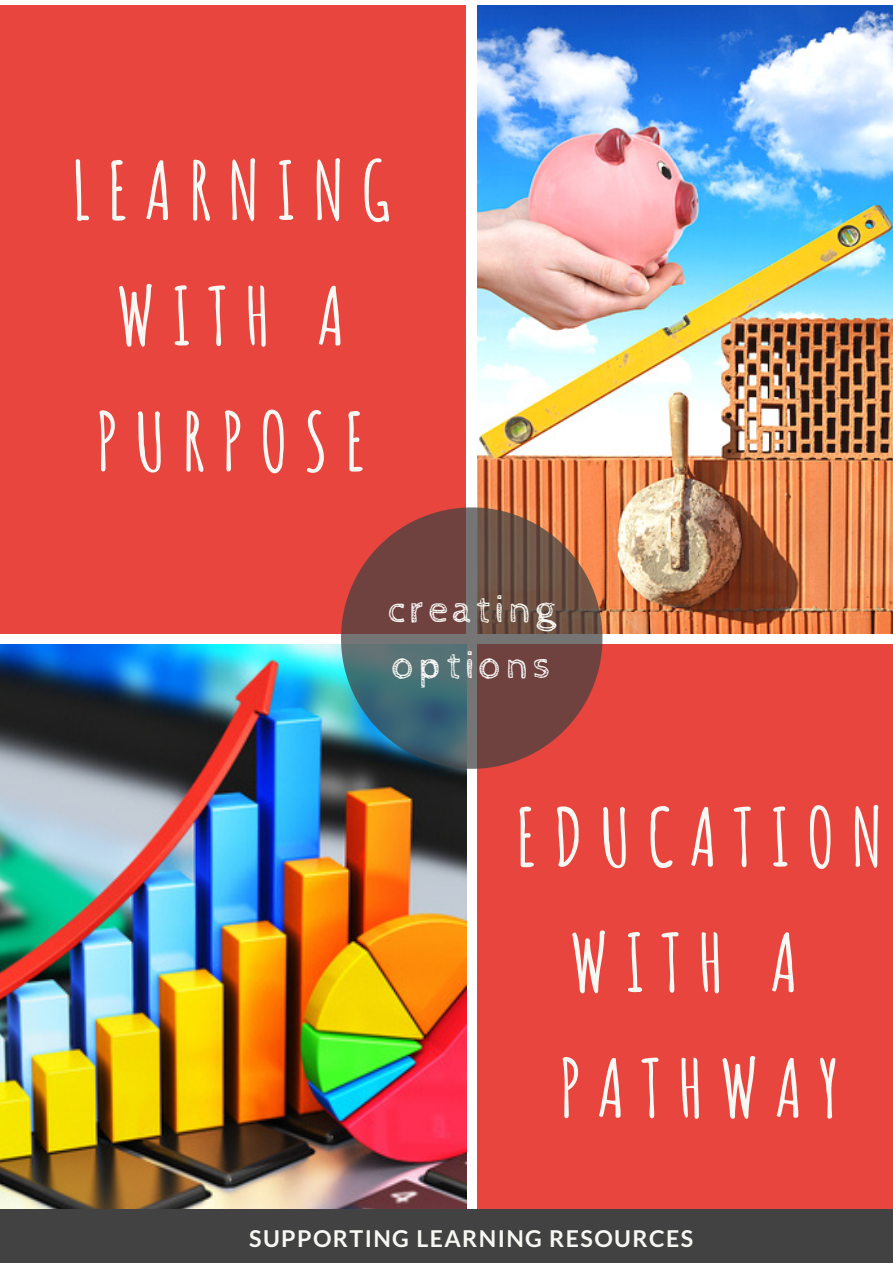
<style>
.page{position:relative;width:893px;height:1263px;background:#fff}
.page>*{position:absolute;margin:0;border:0;box-sizing:border-box;transform-origin:0 0}
.t1{font:700 79.43px "Amatic SC";letter-spacing:.2em;color:#f7f7f3}
.t2{font:39.75px "Cabin Sketch";letter-spacing:.1em;color:#f7f7f3}
.t3{font:700 23.17px "Lato";letter-spacing:.06em;color:#f7f7f3}
</style>
<div class="page">
<div style="left:0;top:5px;width:466px;height:628px;background:#e7453d"></div>
<img style="left:477px;top:5px;width:416px;height:628px">
<img style="left:0;top:645px;width:466px;height:564px">
<div style="left:477px;top:645px;width:416px;height:618px;background:#e7453d"></div>
<div style="left:0;top:1209px;width:893px;height:54px;background:#424242"></div>
<svg style="left:341px;top:507px;width:261px;height:262px;background:#765551"></svg>
<p class="t1" style="left:71px;top:139px;width:321px">LEARNING</p>
<p class="t1" style="left:117px;top:265px;width:230px">WITH A</p>
<p class="t1" style="left:95px;top:390px;width:272px">PURPOSE</p>
<p class="t2" style="left:388px;top:588px;width:169px">creating</p>
<p class="t2" style="left:392px;top:643px;width:160px">options</p>
<p class="t1" style="left:515px;top:786px;width:369px">EDUCATION</p>
<p class="t1" style="left:570px;top:911px;width:230px">WITH A</p>
<p class="t1" style="left:559px;top:1037px;width:283px">PATHWAY</p>
<p class="t3" style="left:249px;top:1224px;width:445px">SUPPORTING LEARNING RESOURCES</p>
</div>
